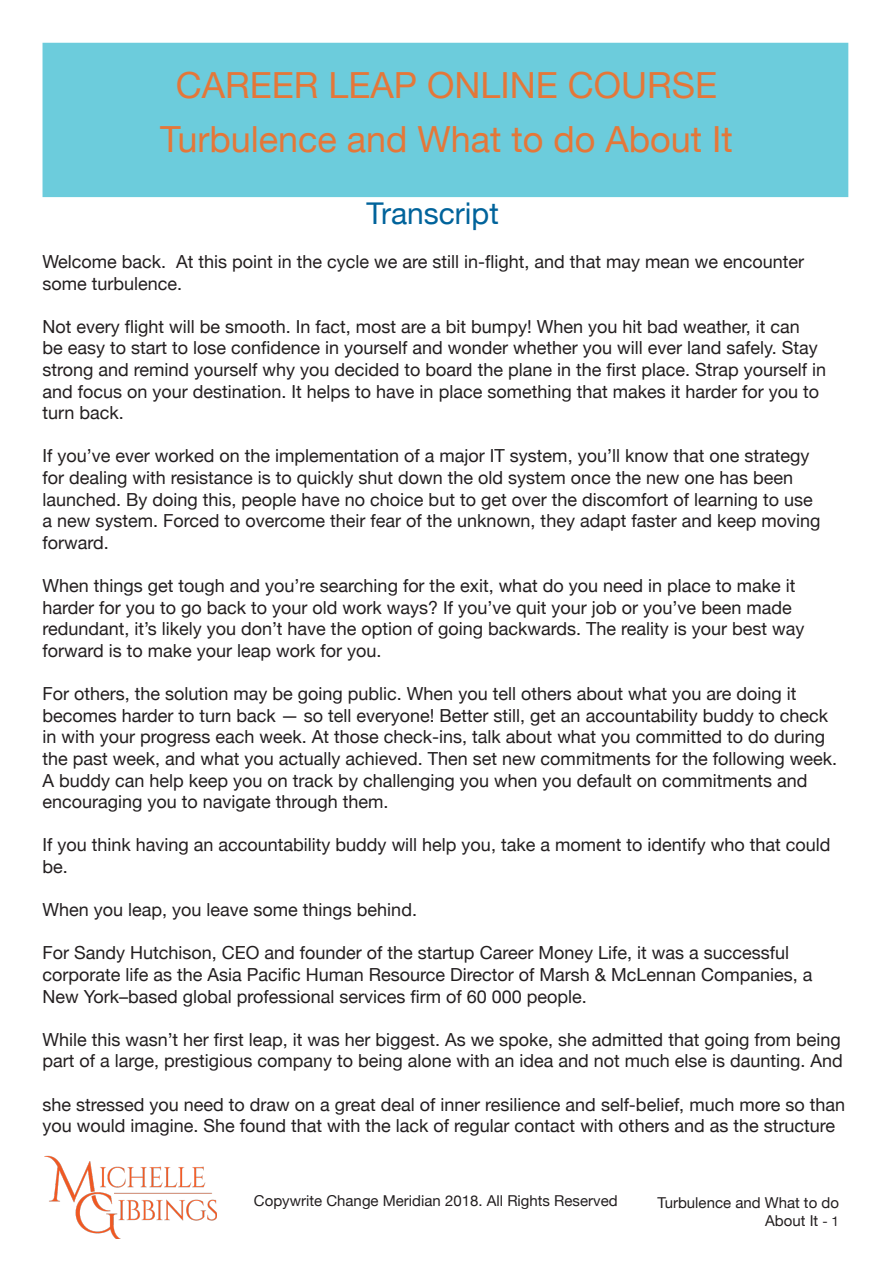
<style>
.page{position:relative;width:893px;height:1263px;background:#fff}
.page>*{position:absolute;margin:0;border:0;box-sizing:border-box;transform-origin:0 0}
.t1{font:36px/54px "Helvetica Neue";color:#e47739;text-align:center}
.t2{font:30px "Helvetica Neue";color:#00639b}
.t3{font:18px/21.6px "Helvetica Neue";color:#231f20}
.t4{font:15px/18px "Helvetica Neue";color:#231f20;text-align:right}
.s1{font-size:13.5px}
</style>
<div class="page">
<img style="left:44px;top:1155px;width:173px;height:84px">
<div style="left:43px;top:43px;width:805px;height:154px;background:#6cccdc"></div>
<h1 class="t1" style="left:160px;top:60px;width:574px">CAREER LEAP ONLINE COURSE<br>Turbulence and What to do About It</h1>
<p class="t2" style="left:367px;top:192px;width:134px">Transcript</p>
<p class="t3" style="left:43px;top:252px;width:763px">Welcome back. At this point in the cycle we are still in-flight, and that may mean we encounter some turbulence.</p>
<p class="t3" style="left:43px;top:317px;width:785px">Not every flight will be smooth. In fact, most are a bit bumpy! When you hit bad weather, it can<br>be easy to start to lose confidence in yourself and wonder whether you will ever land safely. Stay strong and remind yourself why you decided to board the plane in the first place. Strap yourself in and focus on your destination. It helps to have in place something that makes it harder for you to turn back.</p>
<p class="t3" style="left:43px;top:446px;width:779px">If you’ve ever worked on the implementation of a major IT system, you’ll know that one strategy for dealing with resistance is to quickly shut down the old system once the new one has been launched. By doing this, people have no choice but to get over the discomfort of learning to use a new system. Forced to overcome their fear of the unknown, they adapt faster and keep moving forward.</p>
<p class="t3" style="left:43px;top:576px;width:763px">When things get tough and you’re searching for the exit, what do you need in place to make it harder for you to go back to your old work ways? If you’ve quit your job or you’ve been made redundant, it’s likely you don’t have the option of going backwards. The reality is your best way forward is to make your leap work for you.</p>
<p class="t3" style="left:43px;top:684px;width:796px">For others, the solution may be going public. When you tell others about what you are doing it becomes harder to turn back — so tell everyone! Better still, get an accountability buddy to check in with your progress each week. At those check-ins, talk about what you committed to do during the past week, and what you actually achieved. Then set new commitments for the following week.<br>A buddy can help keep you on track by challenging you when you default on commitments and encouraging you to navigate through them.</p>
<p class="t3" style="left:43px;top:835px;width:789px">If you think having an accountability buddy will help you, take a moment to identify who that could be.</p>
<p class="t3" style="left:43px;top:900px;width:376px">When you leap, you leave some things behind.</p>
<p class="t3" style="left:43px;top:943px;width:771px">For Sandy Hutchison, CEO and founder of the startup Career Money Life, it was a successful corporate life as the Asia Pacific Human Resource Director of Marsh &amp; McLennan Companies, a<br>New York–based global professional services firm of 60 000 people.</p>
<p class="t3" style="left:43px;top:1029px;width:802px">While this wasn’t her first leap, it was her biggest. As we spoke, she admitted that going from being part of a large, prestigious company to being alone with an idea and not much else is daunting. And</p>
<p class="t3" style="left:43px;top:1094px;width:804px">she stressed you need to draw on a great deal of inner resilience and self-belief, much more so than you would imagine. She found that with the lack of regular contact with others and as the structure</p>
<p class="t4" style="left:254px;top:1192px;width:365px">Copywrite Change Meridian 2018. All Rights Reserved</p>
<p class="t4" style="left:657px;top:1194px;width:183px">Turbulence and What to do<br>About It <span class="s1">- 1</span></p>
</div>
